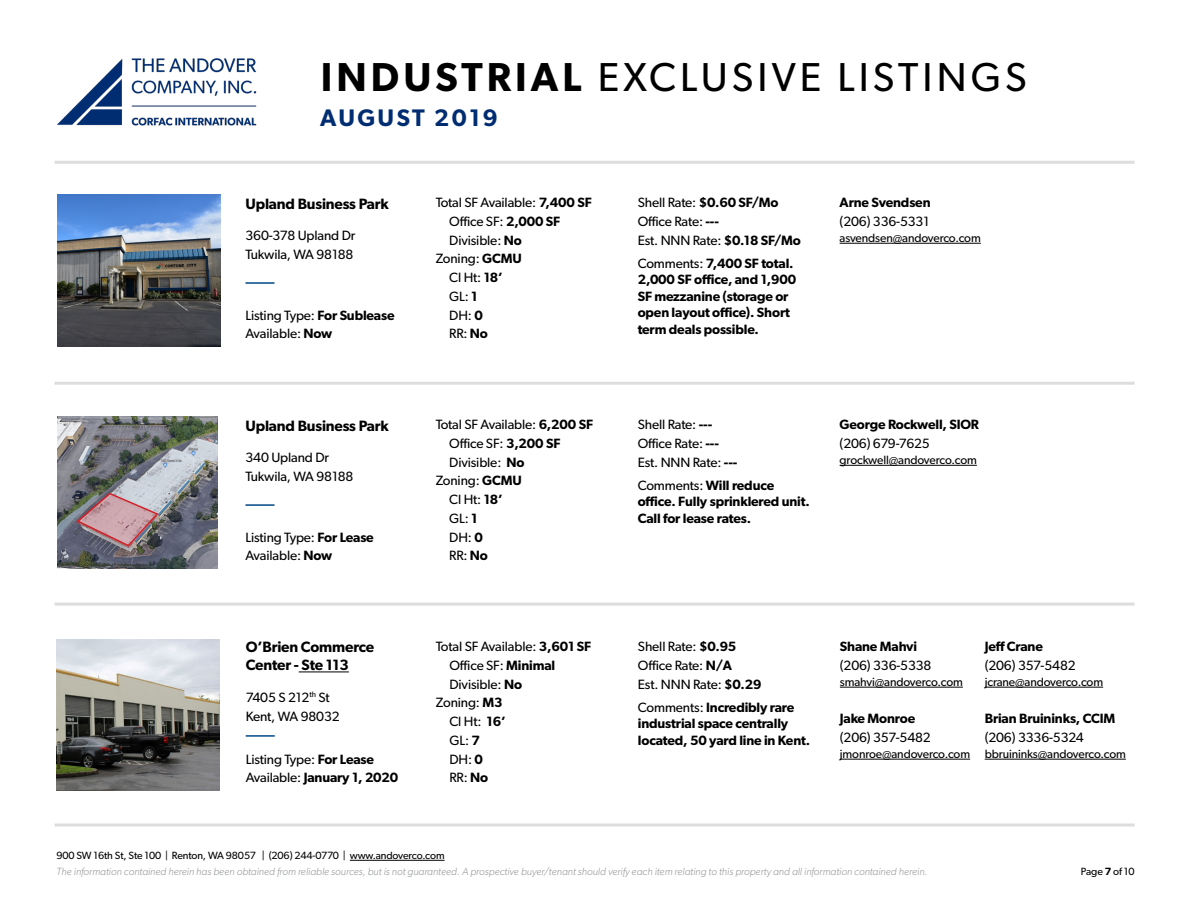
<style>
.page{position:relative;width:1188px;height:918px;background:#fff}
.page>*{position:absolute;margin:0;border:0;box-sizing:border-box;transform-origin:0 0}
.t1{font:40.5px "Gibson";letter-spacing:.1em;color:#000}
.t2{font:600 24px "Gibson";letter-spacing:.1em;color:#002d72}
.t3{font:600 15px/18px "Gibson";letter-spacing:-.01em;color:#000}
.t4{font:13.5px/18.8px "Gibson";letter-spacing:-.01em;color:#000}
.t5{font:600 13.5px/16.5px "Gibson";letter-spacing:-.01em;color:#000}
.t6{font:12px "Gibson";letter-spacing:-.01em;color:#000}
.t7{font:italic 300 10.5px "Gibson";color:#939598}
.t8{font:10.5px "Gibson";letter-spacing:-.01em;color:#000}
.s1{font-weight:600}
.s2{font-weight:400}
</style>
<div class="page">
<img style="left:57px;top:58px;width:200px;height:68px">
<hr style="left:55px;top:382px;width:1080px;height:3px;background:#dcddde">
<hr style="left:55px;top:603px;width:1080px;height:3px;background:#dcddde">
<hr style="left:55px;top:161px;width:1080px;height:3px;background:#dcddde">
<hr style="left:55px;top:824px;width:1080px;height:3px;background:#dcddde">
<hr style="left:350px;top:860px;width:95px;height:1px;background:#000">
<img style="left:57px;top:195px;width:163px;height:152px">
<hr style="left:245px;top:282px;width:30px;height:2px;background:#004785">
<hr style="left:840px;top:243px;width:141px;height:1px;background:#000">
<img style="left:57px;top:639px;width:163px;height:151px">
<hr style="left:299px;top:672px;width:50px;height:1px;background:#000">
<hr style="left:246px;top:735px;width:29px;height:2px;background:#004785">
<hr style="left:840px;top:687px;width:123px;height:1px;background:#000">
<hr style="left:840px;top:759px;width:130px;height:1px;background:#000">
<hr style="left:985px;top:687px;width:118px;height:1px;background:#000">
<hr style="left:985px;top:759px;width:141px;height:1px;background:#000">
<hr style="left:245px;top:504px;width:30px;height:2px;background:#004785">
<hr style="left:840px;top:465px;width:137px;height:1px;background:#000">
<img style="left:57px;top:417px;width:161px;height:152px">
<img style="left:75px;top:492px;width:85px;height:56px">
<h1 class="t1" style="left:321px;top:53px;width:707px"><span class="s1">INDUSTRIAL</span> EXCLUSIVE LISTINGS</h1>
<h2 class="t2" style="left:320px;top:103px;width:179px">AUGUST 2019</h2>
<p class="t3" style="left:245px;top:194px;width:145px">Upland Business Park</p>
<p class="t4" style="left:245px;top:226px;width:111px">360-378 Upland Dr<br>Tukwila, WA 98188</p>
<p class="t4" style="left:245px;top:305px;width:151px">Listing Type: <span class="s1">For Sublease<br></span>Available: <span class="s1">Now</span></p>
<p class="t3" style="left:245px;top:416px;width:145px">Upland Business Park</p>
<p class="t4" style="left:245px;top:448px;width:109px">340 Upland Dr<br>Tukwila, WA 98188</p>
<p class="t4" style="left:245px;top:527px;width:130px">Listing Type: <span class="s1">For Lease<br></span>Available: <span class="s1">Now</span></p>
<p class="t3" style="left:246px;top:638px;width:130px">O’Brien Commerce<br>Center - Ste 113</p>
<p class="t4" style="left:246px;top:688px;width:96px">7405 S 212<sup>th</sup> St<br>Kent, WA 98032</p>
<p class="t4" style="left:246px;top:749px;width:154px">Listing Type: <span class="s1">For Lease<br></span>Available: <span class="s1">January 1, 2020</span></p>
<p class="t4" style="left:436px;top:193px;width:158px">Total SF Available: <span class="s1">7,400 SF</span></p>
<p class="t4" style="left:449px;top:212px;width:112px">Office SF: <span class="s1">2,000 SF</span></p>
<p class="t4" style="left:449px;top:230px;width:74px">Divisible: <span class="s1">No</span></p>
<p class="t4" style="left:436px;top:249px;width:88px">Zoning: <span class="s1">GCMU</span></p>
<p class="t4" style="left:449px;top:268px;width:55px">Cl Ht: <span class="s1">18’</span></p>
<p class="t4" style="left:449px;top:287px;width:30px">GL: <span class="s1">1</span></p>
<p class="t4" style="left:449px;top:305px;width:35px">DH: <span class="s1">0</span></p>
<p class="t4" style="left:449px;top:324px;width:40px">RR: <span class="s1">No</span></p>
<p class="t4" style="left:436px;top:415px;width:159px">Total SF Available: <span class="s1">6,200 SF</span></p>
<p class="t4" style="left:449px;top:434px;width:113px">Office SF: <span class="s1">3,200 SF</span></p>
<p class="t4" style="left:449px;top:452px;width:77px">Divisible: <span class="s1">No</span></p>
<p class="t4" style="left:436px;top:471px;width:88px">Zoning: <span class="s1">GCMU</span></p>
<p class="t4" style="left:449px;top:490px;width:55px">Cl Ht: <span class="s1">18’</span></p>
<p class="t4" style="left:449px;top:509px;width:30px">GL: <span class="s1">1</span></p>
<p class="t4" style="left:449px;top:527px;width:35px">DH: <span class="s1">0</span></p>
<p class="t4" style="left:449px;top:546px;width:40px">RR: <span class="s1">No</span></p>
<p class="t4" style="left:436px;top:637px;width:157px">Total SF Available: <span class="s1">3,601 SF</span></p>
<p class="t4" style="left:449px;top:656px;width:107px">Office SF: <span class="s1">Minimal</span></p>
<p class="t4" style="left:449px;top:674px;width:74px">Divisible: <span class="s1">No</span></p>
<p class="t4" style="left:436px;top:693px;width:68px">Zoning: <span class="s1">M3</span></p>
<p class="t4" style="left:449px;top:712px;width:58px">Cl Ht: <span class="s1">16’</span></p>
<p class="t4" style="left:449px;top:731px;width:32px">GL: <span class="s1">7</span></p>
<p class="t4" style="left:449px;top:749px;width:35px">DH: <span class="s1">0</span></p>
<p class="t4" style="left:449px;top:768px;width:40px">RR: <span class="s1">No</span></p>
<p class="t8" style="left:57px;top:849px;width:390px">900 SW 16th St, Ste 100 | Renton, WA 98057 | (206) 244-0770 | www.andoverco.com</p>
<p class="t4" style="left:638px;top:193px;width:165px">Shell Rate: <span class="s1">$0.60 SF/Mo<br></span>Office Rate: <span class="s1">---<br></span>Est. NNN Rate: <span class="s1">$0.18 SF/Mo</span></p>
<p class="t5" style="left:638px;top:255px;width:160px"><span class="s2">Comments:</span> 7,400 SF total.<br>2,000 SF office, and 1,900<br>SF mezzanine (storage or open layout office). Short term deals possible.</p>
<p class="t5" style="left:840px;top:194px;width:92px">Arne Svendsen</p>
<p class="t4" style="left:840px;top:212px;width:91px">(206) 336-5331</p>
<p class="t6" style="left:840px;top:230px;width:143px">asvendsen@andoverco.com</p>
<p class="t4" style="left:638px;top:415px;width:101px">Shell Rate: <span class="s1">---<br></span>Office Rate: <span class="s1">---<br></span>Est. NNN Rate: <span class="s1">---</span></p>
<p class="t5" style="left:638px;top:477px;width:174px"><span class="s2">Comments:</span> Will reduce office. Fully sprinklered unit.<br>Call for lease rates.</p>
<p class="t5" style="left:840px;top:416px;width:141px">George Rockwell, SIOR</p>
<p class="t4" style="left:840px;top:434px;width:92px">(206) 679-7625</p>
<p class="t6" style="left:840px;top:452px;width:139px">grockwell@andoverco.com</p>
<p class="t4" style="left:638px;top:637px;width:125px">Shell Rate: <span class="s1">$0.95<br></span>Office Rate: <span class="s1">N/A<br></span>Est. NNN Rate: <span class="s1">$0.29</span></p>
<p class="t5" style="left:638px;top:699px;width:174px"><span class="s2">Comments:</span> Incredibly rare industrial space centrally located, 50 yard line in Kent.</p>
<p class="t5" style="left:840px;top:638px;width:79px">Shane Mahvi</p>
<p class="t4" style="left:840px;top:656px;width:93px">(206) 336-5338</p>
<p class="t6" style="left:840px;top:674px;width:124px">smahvi@andoverco.com</p>
<p class="t5" style="left:840px;top:710px;width:77px">Jake Monroe</p>
<p class="t4" style="left:840px;top:728px;width:92px">(206) 357-5482</p>
<p class="t6" style="left:840px;top:746px;width:132px">jmonroe@andoverco.com</p>
<p class="t5" style="left:985px;top:638px;width:60px">Jeff Crane</p>
<p class="t4" style="left:985px;top:656px;width:92px">(206) 357-5482</p>
<p class="t6" style="left:985px;top:674px;width:120px">jcrane@andoverco.com</p>
<p class="t5" style="left:985px;top:710px;width:132px">Brian Bruininks, CCIM</p>
<p class="t4" style="left:985px;top:728px;width:101px">(206) 3336-5324</p>
<p class="t6" style="left:985px;top:746px;width:143px">bbruininks@andoverco.com</p>
<p class="t7" style="left:57px;top:865px;width:872px">The information contained herein has been obtained from reliable sources, but is not guaranteed. A prospective buyer/tenant should verify each item relating to this property and all information contained herein.</p>
<p class="t8" style="left:1081px;top:865px;width:55px">Page <span class="s1">7</span> of 10</p>
</div>
